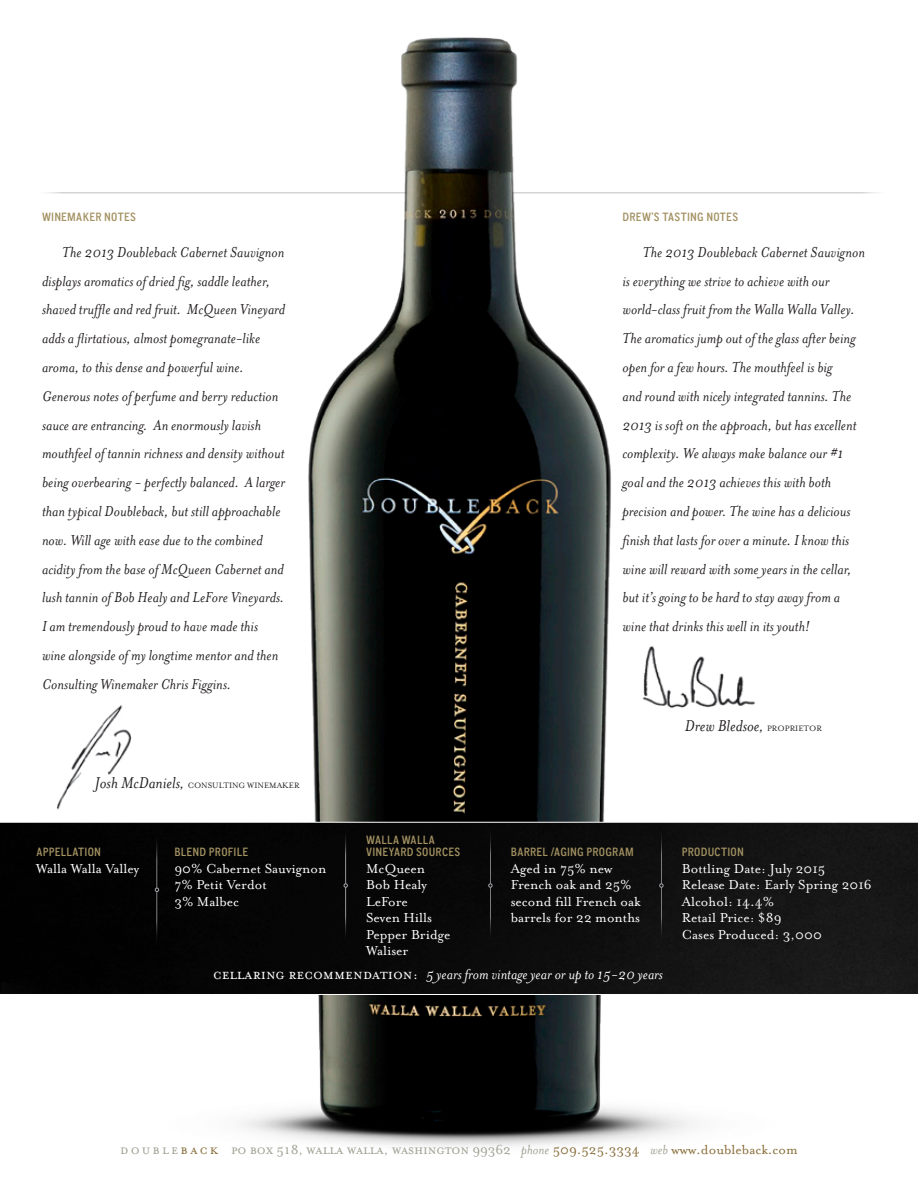
<style>
.page{position:relative;width:918px;height:1188px;background:#fff}
.page>*{position:absolute;margin:0;border:0;box-sizing:border-box;transform-origin:0 0}
.t1{font:italic 18px "Mrs Eaves";color:#231f20}
.t2{font:italic 16.5px/28.8px "Mrs Eaves";color:#231f20}
.t3{font:italic 16.5px "Mrs Eaves";color:#fff}
.t4{font:15px/16.5px "Mrs Eaves Roman";color:#fff}
.subtitle{font:15px "Mrs Eaves Small Caps";letter-spacing:-.01em;color:#a1a093}
.t5{font:500 12px/12px "CA Normal";letter-spacing:.025em;color:#a29161}
.t6{font:9px "Mrs Eaves Roman";color:#231f20}
.s1{font-family:"Mrs Eaves";font-style:italic;font-size:18px}
.s2{font-family:"Mrs Eaves";font-style:italic;font-size:16.5px}
.s3{font-size:16.5px}
.s4{font-family:"Mrs Eaves Roman";font-style:normal;font-size:9px}
.s5{font-family:"Mrs Eaves Small Caps";font-style:normal}
.s6{color:#896e3a}
.s7{font-family:"Mrs Eaves Roman"}
.s8{font-family:"Mrs Eaves";font-style:italic}
.s9{font-family:"Mrs Eaves Roman";color:#896e3a}
</style>
<div class="page">
<img style="left:56px;top:705px;width:76px;height:105px">
<hr style="left:33px;top:193px;width:859px;height:1px;background:#a8a9ad">
<img style="left:137px;top:37px;width:647px;height:1110px">
<img style="left:632px;top:637px;width:131px;height:82px">
<svg style="left:0;top:822px;width:918px;height:173px;background:#0d0d0d"></svg>
<hr style="left:345px;top:827px;width:1px;height:117px;background:#a8a9ad">
<svg style="left:344px;top:884px;width:4px;height:3px"></svg>
<hr style="left:157px;top:832px;width:1px;height:116px;background:#a8a9ad">
<svg style="left:155px;top:888px;width:4px;height:4px"></svg>
<hr style="left:490px;top:827px;width:1px;height:117px;background:#a8a9ad">
<hr style="left:661px;top:827px;width:1px;height:117px;background:#a8a9ad">
<p class="t5" style="left:42px;top:211px;width:96px">WINEMAKER NOTES</p>
<p class="t2" style="left:42px;top:238px;width:245px;text-indent:20px">The 2013 Doubleback Cabernet Sauvignon displays aromatics of dried fig, saddle leather, shaved truffle and red fruit. McQueen Vineyard adds a flirtatious, almost pomegranate-like aroma, to this dense and powerful wine.<br>Generous notes of perfume and berry reduction sauce are entrancing. An enormously lavish mouthfeel of tannin richness and density without being overbearing - perfectly balanced. A larger than typical Doubleback, but still approachable now. Will age with ease due to the combined acidity from the base of McQueen Cabernet and lush tannin of Bob Healy and LeFore Vineyards.<br>I am tremendously proud to have made this wine alongside of my longtime mentor and then Consulting Winemaker Chris Figgins.</p>
<p class="t6" style="left:95px;top:780px;width:206px"><span class="s1">Josh McDaniels</span><span class="s2">,</span> CONSULTING WINEMAKER</p>
<p class="t5" style="left:623px;top:211px;width:117px">DREW’S TASTING NOTES</p>
<p class="t2" style="left:622px;top:238px;width:244px;text-indent:20px">The 2013 Doubleback Cabernet Sauvignon is everything we strive to achieve with our world-class fruit from the Walla Walla Valley.<br>The aromatics jump out of the glass after being open for a few hours. The mouthfeel is big<br>and round with nicely integrated tannins. The 2013 is soft on the approach, but has excellent complexity. We always make balance our #1 goal and the 2013 achieves this with both precision and power. The wine has a delicious finish that lasts for over a minute. I know this wine will reward with some years in the cellar, but it’s going to be hard to stay away from a wine that drinks this well in its youth!</p>
<p class="t1" style="left:685px;top:716px;width:139px">Drew Bledsoe<span class="s3">,</span> <span class="s4">PROPRIETOR</span></p>
<p class="t5" style="left:36px;top:846px;width:66px">APPELLATION</p>
<p class="t4" style="left:36px;top:860px;width:105px">Walla Walla Valley</p>
<p class="t5" style="left:366px;top:834px;width:96px">WALLA WALLA<br>VINEYARD SOURCES</p>
<p class="t4" style="left:366px;top:860px;width:61px">McQueen</p>
<p class="t4" style="left:366px;top:877px;width:63px">Bob Healy</p>
<p class="t4" style="left:366px;top:893px;width:68px">LeFore<br>Seven Hills</p>
<p class="t4" style="left:366px;top:926px;width:86px">Pepper Bridge</p>
<p class="t4" style="left:366px;top:943px;width:44px">Waliser</p>
<p class="t3" style="left:213px;top:965px;width:451px"><span class="s5">cellaring recommendation:</span> 5 years from vintage year or up to 15-20 years</p>
<p class="t5" style="left:511px;top:846px;width:125px">BARREL /AGING PROGRAM</p>
<p class="t4" style="left:511px;top:860px;width:131px">Aged in 75% new<br>French oak and 25% second fill French oak barrels for 22 months</p>
<p class="t5" style="left:174px;top:846px;width:75px">BLEND PROFILE</p>
<p class="t4" style="left:174px;top:860px;width:154px">90% Cabernet Sauvignon</p>
<p class="t4" style="left:174px;top:877px;width:94px">7% Petit Verdot</p>
<p class="t4" style="left:174px;top:893px;width:66px">3% Malbec</p>
<p class="t5" style="left:682px;top:846px;width:64px">PRODUCTION</p>
<p class="t4" style="left:682px;top:860px;width:145px">Bottling Date: July 2015</p>
<p class="t4" style="left:682px;top:877px;width:192px">Release Date: Early Spring 2016</p>
<p class="t4" style="left:682px;top:893px;width:94px">Alcohol: 14.4%</p>
<p class="t4" style="left:682px;top:910px;width:101px">Retail Price: $89</p>
<p class="t4" style="left:682px;top:926px;width:142px">Cases Produced: 3,000</p>
<p class="subtitle" style="left:120px;top:1142px;width:679px">double <span class="s6">back</span> po box <span class="s7">5</span>1<span class="s7">8</span>, walla walla, washington <span class="s7">99362</span> <span class="s8">phone</span> <span class="s9">509.525.3334</span> <span class="s8">web</span> <span class="s9">www.doubleback.com</span></p>
</div>
